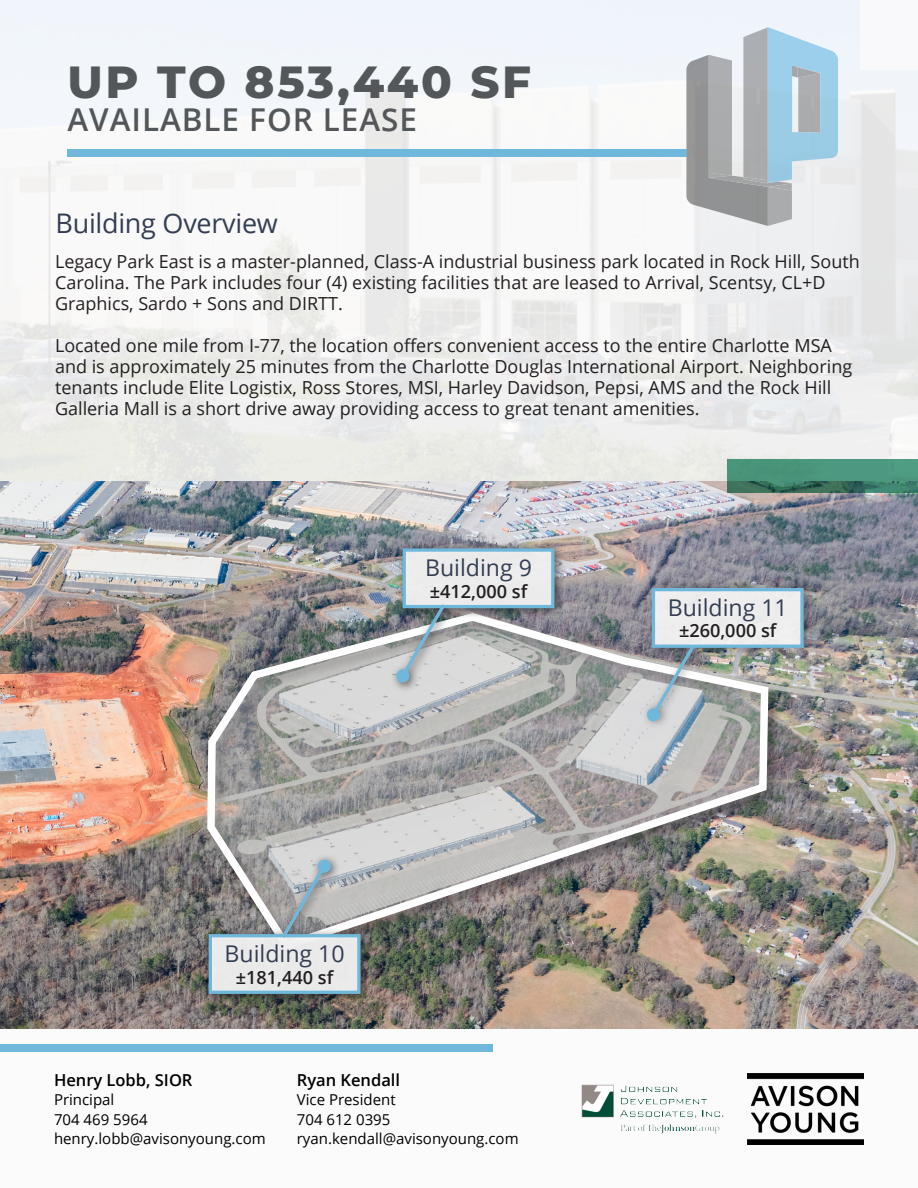
<style>
.page{position:relative;width:918px;height:1188px;background:#fff}
.page>*{position:absolute;margin:0;border:0;box-sizing:border-box;transform-origin:0 0}
.t1{font:800 45px "Montserrat";letter-spacing:.06em;color:#54575a}
.t2{font:600 31.5px "Open Sans";letter-spacing:.03em;color:#54575a}
.t3{font:27px "Open Sans";letter-spacing:-.01em;color:#343e52}
.t4{font:23.1px "Open Sans";color:#343e52}
.t5{font:600 18.15px "Open Sans";color:#231f20}
.t6{font:18px/21px "Open Sans";color:#231f20}
.t7{font:600 16.5px "Open Sans";color:#000}
.t8{font:15px "Open Sans";color:#000}
</style>
<div class="page">
<div style="left:0;top:1028px;width:918px;height:160px;background:#fbfbfb"></div>
<img style="left:581px;top:1084px;width:143px;height:50px">
<img style="left:747px;top:1073px;width:117px;height:71px">
<svg style="left:686px;top:27px;width:152px;height:199px;background:#b6c3cb"></svg>
<div style="left:860px;top:0;width:58px;height:69px;background:#f9f8fa"></div>
<div style="left:68px;top:149px;width:619px;height:7px;background:#70b8db"></div>
<img style="left:0;top:481px;width:918px;height:547px">
<div style="left:206px;top:612px;width:577px;height:352px;background:#231f20;opacity:.5"></div>
<img style="left:203px;top:609px;width:570px;height:345px">
<div style="left:202px;top:853px;width:170px;height:152px;background:#231f20;opacity:.75"></div>
<div style="left:210px;top:936px;width:149px;height:56px;background:#eaeaea"></div>
<div style="left:209px;top:934px;width:152px;height:60px;border:3px solid #70b8db"></div>
<svg style="left:279px;top:859px;width:53px;height:79px;background:#a9b2b7"></svg>
<div style="left:641px;top:579px;width:175px;height:151px;background:#231f20;opacity:.5"></div>
<svg style="left:646px;top:639px;width:53px;height:83px;background:#adb4bb"></svg>
<div style="left:653px;top:590px;width:149px;height:56px;background:#eee"></div>
<div style="left:652px;top:588px;width:152px;height:60px;border:3px solid #70b8db"></div>
<div style="left:390px;top:541px;width:176px;height:153px;background:#231f20;opacity:.75"></div>
<div style="left:404px;top:550px;width:149px;height:57px;background:#ececec"></div>
<div style="left:403px;top:548px;width:151px;height:60px;border:3px solid #70b8db"></div>
<svg style="left:395px;top:600px;width:53px;height:83px;background:#a6b0b6"></svg>
<div style="left:0;top:1045px;width:493px;height:7px;background:#70b8db"></div>
<svg style="left:727px;top:459px;width:191px;height:34px;background:#448972"></svg>
<p class="t1" style="left:68px;top:49px;width:465px">UP TO 853,440 SF</p>
<p class="t2" style="left:68px;top:98px;width:351px">AVAILABLE FOR LEASE</p>
<p class="t3" style="left:56px;top:205px;width:224px">Building Overview</p>
<p class="t6" style="left:55px;top:250px;width:806px">Legacy Park East is a master-planned, Class-A industrial business park located in Rock Hill, South<br>Carolina. The Park includes four (4) existing facilities that are leased to Arrival, Scentsy, CL+D<br>Graphics, Sardo + Sons and DIRTT.</p>
<p class="t6" style="left:55px;top:334px;width:799px">Located one mile from I-77, the location offers convenient access to the entire Charlotte MSA and is approximately 25 minutes from the Charlotte Douglas International Airport. Neighboring tenants include Elite Logistix, Ross Stores, MSI, Harley Davidson, Pepsi, AMS and the Rock Hill Galleria Mall is a short drive away providing access to great tenant amenities.</p>
<p class="t4" style="left:425px;top:552px;width:108px">Building 9</p>
<p class="t5" style="left:430px;top:579px;width:99px">±412,000 sf</p>
<p class="t4" style="left:225px;top:938px;width:122px">Building 10</p>
<p class="t5" style="left:236px;top:965px;width:99px">±181,440 sf</p>
<p class="t7" style="left:54px;top:1068px;width:140px">Henry Lobb, SIOR</p>
<p class="t8" style="left:54px;top:1090px;width:62px">Principal</p>
<p class="t8" style="left:54px;top:1109px;width:95px">704 469 5964</p>
<p class="t8" style="left:54px;top:1129px;width:213px">henry.lobb@avisonyoung.com</p>
<p class="t7" style="left:297px;top:1068px;width:105px">Ryan Kendall</p>
<p class="t8" style="left:297px;top:1090px;width:100px">Vice President</p>
<p class="t8" style="left:297px;top:1109px;width:95px">704 612 0395</p>
<p class="t8" style="left:297px;top:1129px;width:223px">ryan.kendall@avisonyoung.com</p>
<p class="t4" style="left:668px;top:592px;width:122px">Building 11</p>
<p class="t5" style="left:679px;top:618px;width:99px">±260,000 sf</p>
</div>
